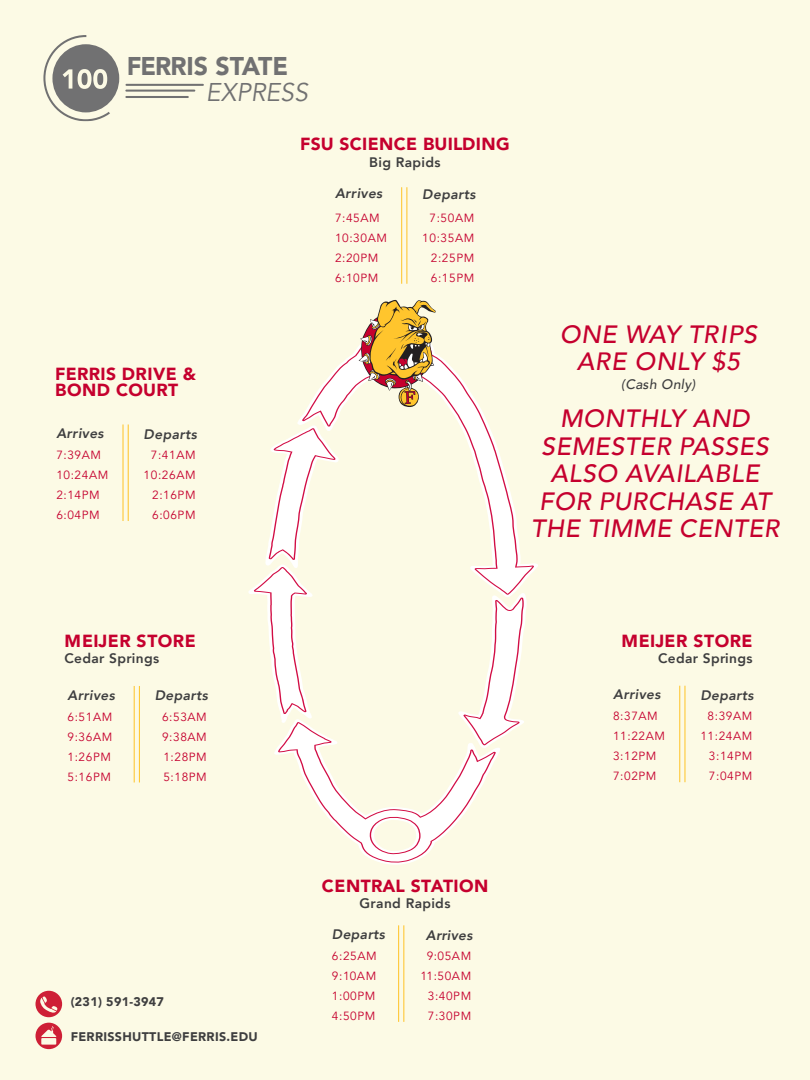
<style>
.page{position:relative;width:810px;height:1080px;background:#fcfae5}
.page>*{position:absolute;margin:0;border:0;box-sizing:border-box;transform-origin:0 0}
.t1{font:900 25.5px/25.5px "Avenir";letter-spacing:-.04em;color:#717172}
.t2{font:italic 500 25px/27.5px "Avenir";letter-spacing:.02em;color:#c5002e;text-align:center}
.t3{font:900 17.5px/16.2px "Avenir";letter-spacing:.02em;color:#c5002e}
.t4{font:italic 800 13.75px "Avenir";letter-spacing:.025em;color:#3e3e3f}
.t5{font:800 13.75px "Avenir";letter-spacing:.025em;color:#3e3e3f}
.t6{font:italic 500 13.75px "Avenir";letter-spacing:.025em;color:#3e3e3f}
.Times{font:900 12.5px "Avenir";letter-spacing:.025em;color:#3e3e3f}
.Times-2{font:11.88px "Avenir";letter-spacing:.05em;color:#c5002e}
.s1{font-weight:400;font-style:italic}
</style>
<div class="page">
<hr style="left:398px;top:925px;width:1px;height:97px;background:#ffc52d">
<hr style="left:403px;top:925px;width:1px;height:97px;background:#ffc52d">
<hr style="left:134px;top:686px;width:1px;height:96px;background:#ffc52d">
<hr style="left:139px;top:686px;width:1px;height:96px;background:#ffc52d">
<hr style="left:122px;top:424px;width:2px;height:97px;background:#ffc52d">
<hr style="left:128px;top:424px;width:1px;height:97px;background:#ffc52d">
<hr style="left:401px;top:187px;width:1px;height:97px;background:#ffc52d">
<hr style="left:406px;top:187px;width:1px;height:97px;background:#ffc52d">
<hr style="left:679px;top:686px;width:1px;height:96px;background:#ffc52d">
<hr style="left:684px;top:686px;width:1px;height:96px;background:#ffc52d">
<svg style="left:302px;top:346px;width:232px;height:232px"></svg>
<svg style="left:248px;top:425px;width:279px;height:440px"></svg>
<svg style="left:359px;top:300px;width:77px;height:107px"></svg>
<hr style="left:126px;top:84px;width:77px;height:2px;background:#717172">
<hr style="left:126px;top:90px;width:68px;height:2px;background:#717172">
<hr style="left:126px;top:96px;width:62px;height:2px;background:#717172">
<svg style="left:43px;top:35px;width:76px;height:86px"></svg>
<svg style="left:36px;top:991px;width:26px;height:26px"></svg>
<svg style="left:36px;top:1023px;width:26px;height:26px"></svg>
<p class="t1" style="left:206px;top:53px;width:104px;text-indent:-79px">FERRIS STATE<br><span class="s1">EXPRESS</span></p>
<p class="t3" style="left:300px;top:136px;width:211px">FSU SCIENCE BUILDING</p>
<p class="t5" style="left:369px;top:151px;width:73px">Big Rapids</p>
<p class="t3" style="left:55px;top:365px;width:142px">FERRIS DRIVE &amp;<br>BOND COURT</p>
<p class="t4" style="left:56px;top:425px;width:49px">Arrives</p>
<p class="Times-2" style="left:56px;top:448px;width:46px">7:39AM</p>
<p class="Times-2" style="left:56px;top:468px;width:53px">10:24AM</p>
<p class="Times-2" style="left:56px;top:488px;width:45px">2:14PM</p>
<p class="Times-2" style="left:56px;top:508px;width:45px">6:04PM</p>
<p class="t4" style="left:144px;top:426px;width:55px">Departs</p>
<p class="Times-2" style="left:151px;top:448px;width:46px">7:41AM</p>
<p class="Times-2" style="left:144px;top:468px;width:53px">10:26AM</p>
<p class="Times-2" style="left:152px;top:488px;width:45px">2:16PM</p>
<p class="Times-2" style="left:152px;top:508px;width:45px">6:06PM</p>
<p class="t4" style="left:335px;top:185px;width:49px">Arrives</p>
<p class="Times-2" style="left:335px;top:211px;width:46px">7:45AM</p>
<p class="Times-2" style="left:335px;top:231px;width:53px">10:30AM</p>
<p class="Times-2" style="left:335px;top:251px;width:45px">2:20PM</p>
<p class="Times-2" style="left:335px;top:271px;width:45px">6:10PM</p>
<p class="t4" style="left:422px;top:186px;width:55px">Departs</p>
<p class="Times-2" style="left:430px;top:211px;width:46px">7:50AM</p>
<p class="Times-2" style="left:422px;top:231px;width:53px">10:35AM</p>
<p class="Times-2" style="left:431px;top:251px;width:45px">2:25PM</p>
<p class="Times-2" style="left:431px;top:271px;width:45px">6:15PM</p>
<p class="t2" style="left:560px;top:320px;width:199px">ONE WAY TRIPS<br>ARE ONLY $5</p>
<p class="t6" style="left:621px;top:376px;width:76px">(Cash Only)</p>
<p class="t2" style="left:531px;top:405px;width:250px">MONTHLY AND<br>SEMESTER PASSES<br>ALSO AVAILABLE<br>FOR PURCHASE AT<br>THE TIMME CENTER</p>
<p class="t3" style="left:64px;top:632px;width:133px">MEIJER STORE</p>
<p class="t5" style="left:64px;top:648px;width:96px">Cedar Springs</p>
<p class="t3" style="left:622px;top:632px;width:132px">MEIJER STORE</p>
<p class="t5" style="left:658px;top:648px;width:96px">Cedar Springs</p>
<p class="t4" style="left:68px;top:688px;width:49px">Arrives</p>
<p class="t4" style="left:155px;top:688px;width:55px">Departs</p>
<p class="t4" style="left:613px;top:686px;width:49px">Arrives</p>
<p class="t4" style="left:700px;top:687px;width:55px">Departs</p>
<p class="Times-2" style="left:68px;top:710px;width:46px">6:51AM</p>
<p class="Times-2" style="left:68px;top:730px;width:46px">9:36AM</p>
<p class="Times-2" style="left:68px;top:750px;width:45px">1:26PM</p>
<p class="Times-2" style="left:68px;top:770px;width:45px">5:16PM</p>
<p class="Times-2" style="left:162px;top:710px;width:46px">6:53AM</p>
<p class="Times-2" style="left:162px;top:730px;width:46px">9:38AM</p>
<p class="Times-2" style="left:163px;top:750px;width:45px">1:28PM</p>
<p class="Times-2" style="left:163px;top:770px;width:45px">5:18PM</p>
<p class="Times-2" style="left:613px;top:709px;width:46px">8:37AM</p>
<p class="Times-2" style="left:613px;top:729px;width:53px">11:22AM</p>
<p class="Times-2" style="left:613px;top:749px;width:45px">3:12PM</p>
<p class="Times-2" style="left:613px;top:769px;width:45px">7:02PM</p>
<p class="Times-2" style="left:708px;top:709px;width:46px">8:39AM</p>
<p class="Times-2" style="left:700px;top:729px;width:53px">11:24AM</p>
<p class="Times-2" style="left:709px;top:749px;width:45px">3:14PM</p>
<p class="Times-2" style="left:709px;top:769px;width:45px">7:04PM</p>
<p class="Times" style="left:71px;top:991px;width:95px">(231) 591-3947</p>
<p class="Times" style="left:71px;top:1026px;width:189px">FERRISSHUTTLE@FERRIS.EDU</p>
<p class="t3" style="left:322px;top:877px;width:168px">CENTRAL STATION</p>
<p class="t5" style="left:360px;top:892px;width:92px">Grand Rapids</p>
<p class="t4" style="left:332px;top:926px;width:54px">Departs</p>
<p class="Times-2" style="left:332px;top:949px;width:46px">6:25AM</p>
<p class="Times-2" style="left:332px;top:969px;width:46px">9:10AM</p>
<p class="Times-2" style="left:332px;top:989px;width:45px">1:00PM</p>
<p class="Times-2" style="left:332px;top:1009px;width:45px">4:50PM</p>
<p class="t4" style="left:426px;top:927px;width:48px">Arrives</p>
<p class="Times-2" style="left:427px;top:949px;width:46px">9:05AM</p>
<p class="Times-2" style="left:420px;top:969px;width:52px">11:50AM</p>
<p class="Times-2" style="left:428px;top:989px;width:45px">3:40PM</p>
<p class="Times-2" style="left:428px;top:1009px;width:45px">7:30PM</p>
</div>
